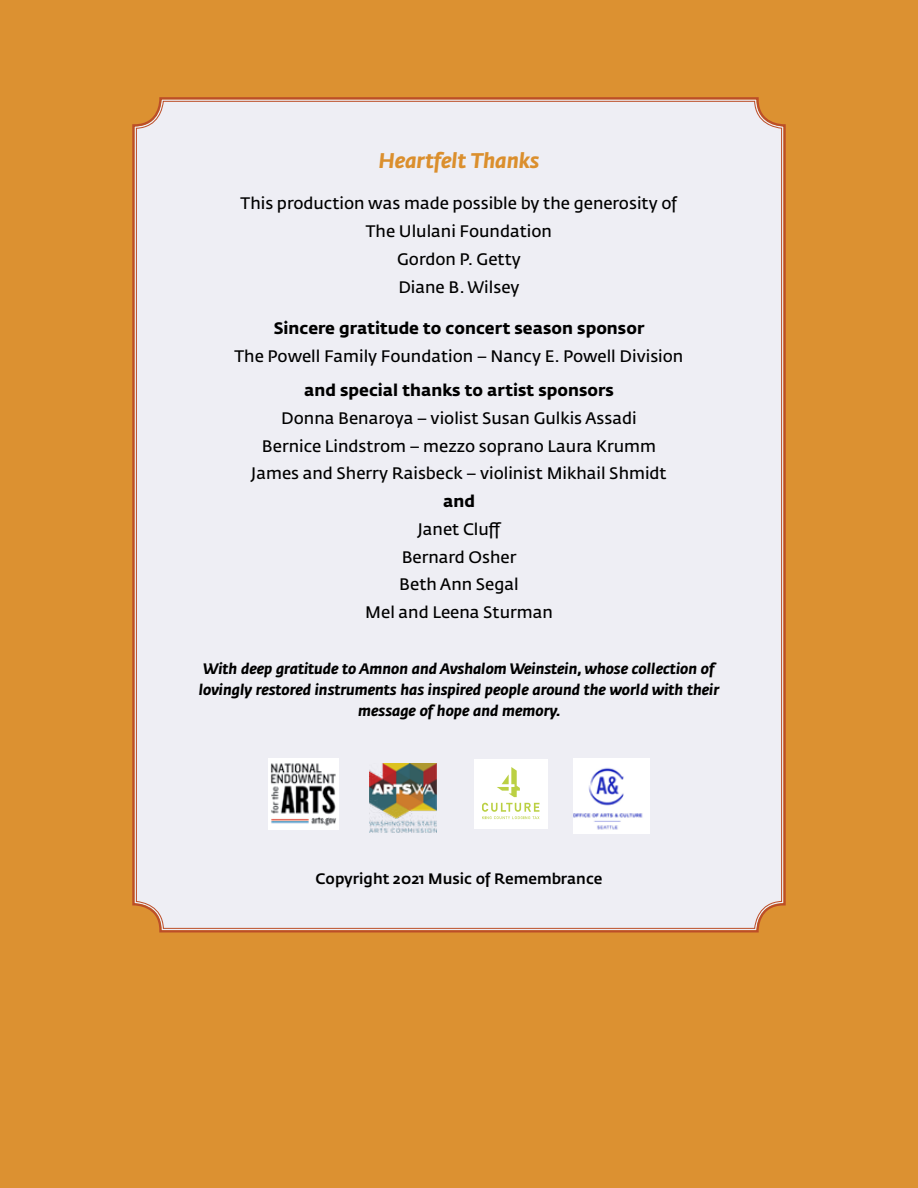
<style>
.page{position:relative;width:918px;height:1188px;background:#dc9131}
.page>*{position:absolute;margin:0;border:0;box-sizing:border-box;transform-origin:0 0}
.t1{font:italic 700 21px "Fedra Sans Std";color:#db8f2d}
.t2{font:16.5px/27.8px "Fedra Sans Std";color:#000;text-align:center}
.t3{font:700 16.5px "Fedra Sans Std";color:#000}
.t4{font:italic 700 15px/21px "Fedra Sans Std";color:#000;text-align:center}
.t5{font:500 15px "Fedra Sans Std";color:#000}
</style>
<div class="page">
<div style="left:131px;top:96px;width:656px;height:838px;background:#eeeef4"></div>
<div style="left:475px;top:759px;width:73px;height:70px;background:#fff"></div>
<svg style="left:497px;top:767px;width:23px;height:30px"></svg>
<svg style="left:482px;top:803px;width:57px;height:16px"></svg>
<img style="left:573px;top:759px;width:77px;height:74px">
<img style="left:268px;top:759px;width:71px;height:70px">
<img style="left:369px;top:763px;width:68px;height:71px">
<p class="t1" style="left:379px;top:148px;width:162px">Heartfelt Thanks</p>
<p class="t2" style="left:241px;top:190px;width:438px">This production was made possible by the generosity of<br>The Ululani Foundation<br>Gordon P. Getty<br>Diane B. Wilsey</p>
<p class="t3" style="left:274px;top:318px;width:372px">Sincere gratitude to concert season sponsor</p>
<p class="t2" style="left:235px;top:342px;width:450px">The Powell Family Foundation – Nancy E. Powell Division</p>
<p class="t3" style="left:304px;top:380px;width:311px">and special thanks to artist sponsors</p>
<p class="t2" style="left:251px;top:404px;width:417px">Donna Benaroya – violist Susan Gulkis Assadi<br>Bernice Lindstrom – mezzo soprano Laura Krumm<br>James and Sherry Raisbeck – violinist Mikhail Shmidt</p>
<p class="t3" style="left:443px;top:491px;width:33px">and</p>
<p class="t2" style="left:365px;top:515px;width:189px">Janet Cluff<br>Bernard Osher<br>Beth Ann Segal<br>Mel and Leena Sturman</p>
<p class="t4" style="left:199px;top:658px;width:522px">With deep gratitude to Amnon and Avshalom Weinstein, whose collection of lovingly restored instruments has inspired people around the world with their message of hope and memory.</p>
<p class="t5" style="left:316px;top:869px;width:288px">Copyright 2021 Music of Remembrance</p>
</div>
